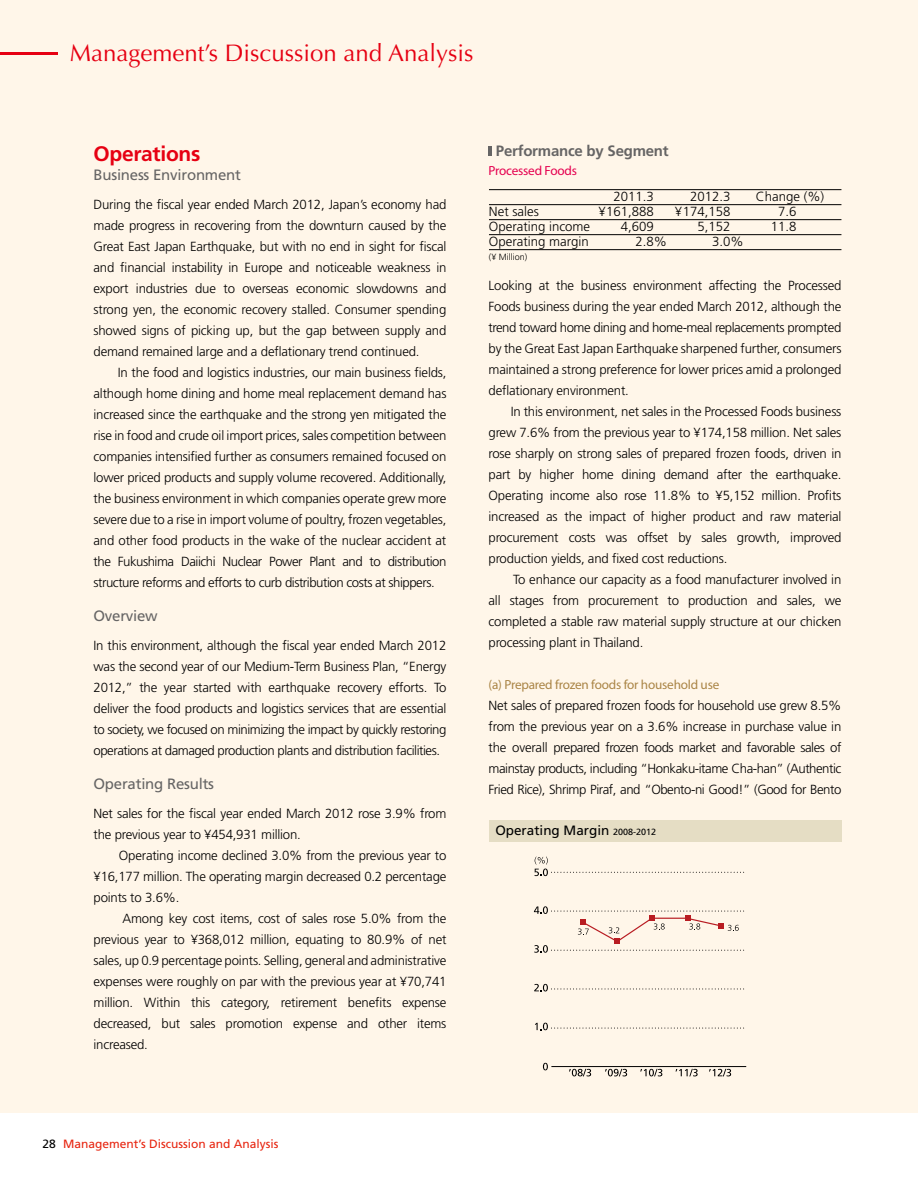
<style>
.page{position:relative;width:918px;height:1188px;background:#fff}
.page>*{position:absolute;margin:0;border:0;box-sizing:border-box;transform-origin:0 0}
.t1{font:24px "Optima";color:#e60012}
.t2{font:700 21px "Frutiger";letter-spacing:-.015em;color:#e60012}
.t3{font:15px "Frutiger";letter-spacing:-.015em;color:#666565}
.t4{font:700 15px "Frutiger";letter-spacing:-.015em;color:#666565}
.t5{font:13.5px "Frutiger";color:#000}
.t6{font:300 13.2px/21px "Frutiger";letter-spacing:-.015em;color:#000;text-align:justify}
.t7{font:13.2px "Myriad Pro";letter-spacing:-.015em;color:#aa8546}
.t8{font:13.2px "Myriad Pro";letter-spacing:-.015em;color:#e5004f}
.t9{font:12px "Frutiger";color:#e72510}
.t10{font:300 9px "Frutiger";color:#000}
.s1{font-size:9px}
.s2{color:#000}
</style>
<div class="page">
<div style="left:0;top:0;width:918px;height:1113px;background:#fff6e9"></div>
<svg style="left:489px;top:147px;width:3px;height:9px"></svg>
<hr style="left:489px;top:189px;width:352px;height:1px;background:#000">
<hr style="left:489px;top:204px;width:352px;height:1px;background:#000">
<hr style="left:489px;top:219px;width:352px;height:1px;background:#000">
<hr style="left:489px;top:234px;width:352px;height:1px;background:#000">
<hr style="left:489px;top:249px;width:352px;height:1px;background:#000">
<hr style="left:0;top:52px;width:58px;height:2px;background:#e60012">
<div style="left:489px;top:821px;width:352px;height:21px;background:#e5ddc4"></div>
<svg style="left:543px;top:1063px;width:5px;height:7px"></svg>
<svg style="left:569px;top:1069px;width:22px;height:7px"></svg>
<svg style="left:605px;top:1069px;width:22px;height:7px"></svg>
<svg style="left:640px;top:1069px;width:22px;height:7px"></svg>
<svg style="left:676px;top:1069px;width:22px;height:7px"></svg>
<svg style="left:709px;top:1069px;width:22px;height:7px"></svg>
<hr style="left:551px;top:1066px;width:195px;height:1px;background:#000">
<svg style="left:535px;top:1023px;width:209px;height:7px"></svg>
<svg style="left:534px;top:984px;width:210px;height:7px"></svg>
<svg style="left:535px;top:857px;width:210px;height:19px"></svg>
<svg style="left:534px;top:906px;width:211px;height:47px"></svg>
<h1 class="t1" style="left:70px;top:39px;width:405px">Management’s Discussion and Analysis</h1>
<h2 class="t2" style="left:94px;top:141px;width:108px">Operations</h2>
<p class="t3" style="left:94px;top:166px;width:149px">Business Environment</p>
<p class="t6" style="left:94px;top:194px;width:354px">During the fiscal year ended March 2012, Japan’s economy had made progress in recovering from the downturn caused by the Great East Japan Earthquake, but with no end in sight for fiscal and financial instability in Europe and noticeable weakness in export industries due to overseas economic slowdowns and strong yen, the economic recovery stalled. Consumer spending showed signs of picking up, but the gap between supply and demand remained large and a deflationary trend continued.</p>
<p class="t6" style="left:94px;top:362px;width:354px;text-indent:24px">In the food and logistics industries, our main business fields, although home dining and home meal replacement demand has increased since the earthquake and the strong yen mitigated the rise in food and crude oil import prices, sales competition between companies intensified further as consumers remained focused on lower priced products and supply volume recovered. Additionally, the business environment in which companies operate grew more severe due to a rise in import volume of poultry, frozen vegetables, and other food products in the wake of the nuclear accident at the Fukushima Daiichi Nuclear Power Plant and to distribution structure reforms and efforts to curb distribution costs at shippers.</p>
<p class="t3" style="left:94px;top:607px;width:66px">Overview</p>
<p class="t6" style="left:94px;top:635px;width:354px">In this environment, although the fiscal year ended March 2012 was the second year of our Medium-Term Business Plan, “Energy 2012,” the year started with earthquake recovery efforts. To deliver the food products and logistics services that are essential to society, we focused on minimizing the impact by quickly restoring operations at damaged production plants and distribution facilities.</p>
<p class="t3" style="left:94px;top:775px;width:122px">Operating Results</p>
<p class="t6" style="left:94px;top:803px;width:354px">Net sales for the fiscal year ended March 2012 rose 3.9% from the previous year to ¥454,931 million.</p>
<p class="t6" style="left:94px;top:845px;width:354px;text-indent:25px">Operating income declined 3.0% from the previous year to ¥16,177 million. The operating margin decreased 0.2 percentage points to 3.6%.</p>
<p class="t6" style="left:94px;top:908px;width:354px;text-indent:29px">Among key cost items, cost of sales rose 5.0% from the previous year to ¥368,012 million, equating to 80.9% of net sales, up 0.9 percentage points. Selling, general and administrative expenses were roughly on par with the previous year at ¥70,741 million. Within this category, retirement benefits expense decreased, but sales promotion expense and other items increased.</p>
<p class="t4" style="left:496px;top:142px;width:174px">Performance by Segment</p>
<p class="t8" style="left:489px;top:162px;width:90px">Processed Foods</p>
<p class="t6" style="left:613px;top:186px;width:42px">2011.3</p>
<p class="t6" style="left:690px;top:186px;width:42px">2012.3</p>
<p class="t6" style="left:756px;top:186px;width:70px">Change (%)</p>
<p class="t6" style="left:489px;top:201px;width:51px">Net sales</p>
<p class="t6" style="left:598px;top:201px;width:57px">¥161,888</p>
<p class="t6" style="left:675px;top:201px;width:57px">¥174,158</p>
<p class="t6" style="left:778px;top:201px;width:20px">7.6</p>
<p class="t6" style="left:489px;top:216px;width:103px">Operating income</p>
<p class="t6" style="left:621px;top:216px;width:35px">4,609</p>
<p class="t6" style="left:697px;top:216px;width:35px">5,152</p>
<p class="t6" style="left:771px;top:216px;width:27px">11.8</p>
<p class="t6" style="left:489px;top:231px;width:101px">Operating margin</p>
<p class="t6" style="left:636px;top:231px;width:33px">2.8%</p>
<p class="t6" style="left:712px;top:231px;width:33px">3.0%</p>
<p class="t10" style="left:489px;top:252px;width:40px">(¥ Million)</p>
<p class="t6" style="left:489px;top:275px;width:354px">Looking at the business environment affecting the Processed Foods business during the year ended March 2012, although the trend toward home dining and home-meal replacements prompted by the Great East Japan Earthquake sharpened further, consumers maintained a strong preference for lower prices amid a prolonged deflationary environment.</p>
<p class="t6" style="left:489px;top:401px;width:354px;text-indent:22px">In this environment, net sales in the Processed Foods business grew 7.6% from the previous year to ¥174,158 million. Net sales rose sharply on strong sales of prepared frozen foods, driven in part by higher home dining demand after the earthquake.<br>Operating income also rose 11.8% to ¥5,152 million. Profits increased as the impact of higher product and raw material procurement costs was offset by sales growth, improved production yields, and fixed cost reductions.</p>
<p class="t6" style="left:489px;top:569px;width:354px;text-indent:25px">To enhance our capacity as a food manufacturer involved in all stages from procurement to production and sales, we completed a stable raw material supply structure at our chicken processing plant in Thailand.</p>
<p class="t7" style="left:489px;top:676px;width:232px">(a) Prepared frozen foods for household use</p>
<p class="t6" style="left:489px;top:695px;width:354px">Net sales of prepared frozen foods for household use grew 8.5% from the previous year on a 3.6% increase in purchase value in the overall prepared frozen foods market and favorable sales of mainstay products, including “Honkaku-itame Cha-han” (Authentic Fried Rice), Shrimp Piraf, and “Obento-ni Good!” (Good for Bento</p>
<p class="t5" style="left:495px;top:822px;width:162px">Operating Margin <span class="s1">2008-2012</span></p>
<p class="t9" style="left:43px;top:1136px;width:237px"><span class="s2">28</span> Management’s Discussion and Analysis</p>
</div>
